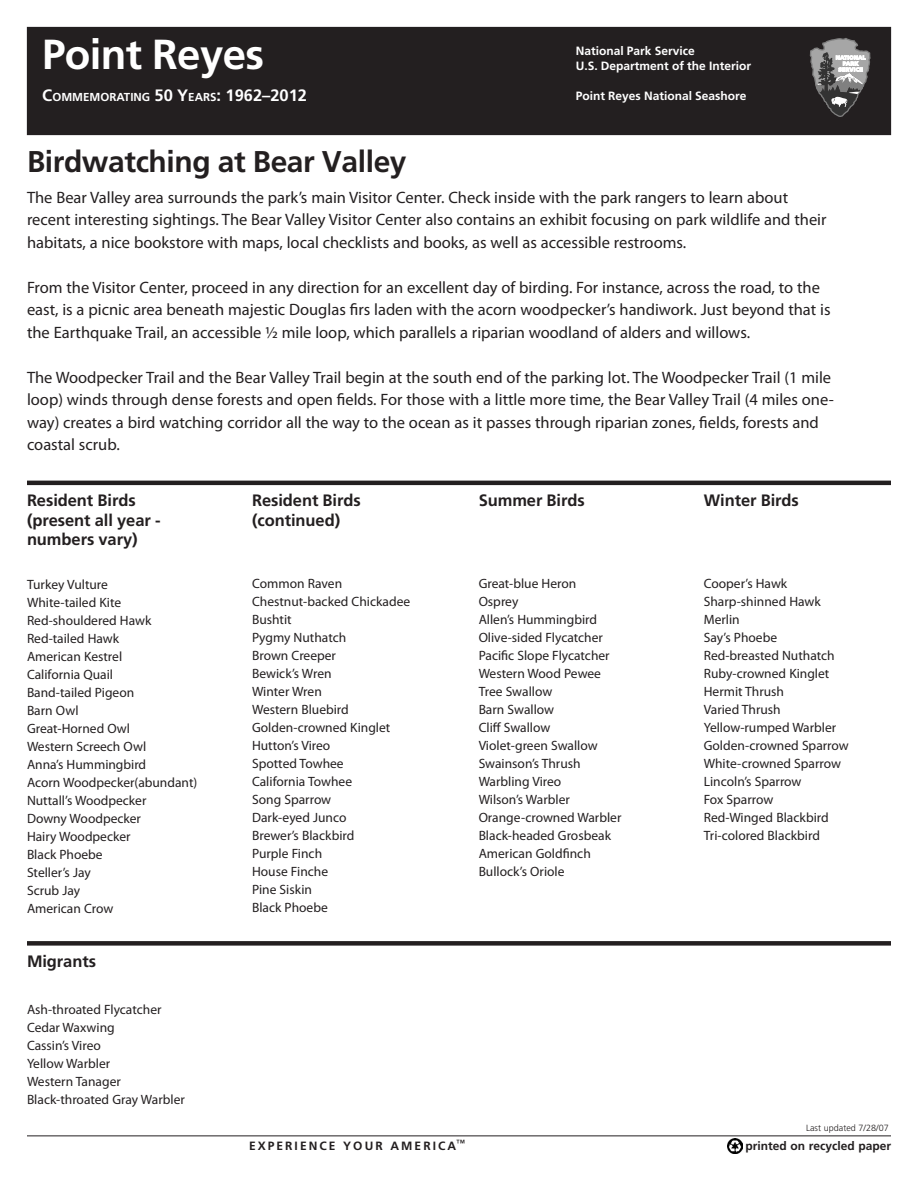
<style>
.page{position:relative;width:918px;height:1188px;background:#fff}
.page>*{position:absolute;margin:0;border:0;box-sizing:border-box;transform-origin:0 0}
.Black-band_site_name{font:700 42px "Frutiger LT Std";letter-spacing:-.015em;color:#fff}
.Site_Bulletin_Title{font:700 30px "Frutiger LT Std";letter-spacing:-.015em;color:#231f20}
.Introduction-text{font:16.5px/22.5px "Myriad Pro";color:#231f20}
.Head-A{font:700 16.5px "Frutiger LT Std";letter-spacing:-.005em;color:#231f20}
.Text{font:13.5px/18px "Myriad Pro";color:#231f20}
.Black-band__DOI_NPS{font:700 12px "Frutiger LT Std";color:#fff}
.EXPERIENCE_YOUR_AME{font:700 12px "Frutiger LT Std";color:#231f20}
.EXPERIENCE_YOUR_AME-2{font:700 12px "Frutiger LT Std";letter-spacing:.17em;color:#231f20}
.Black-band__DOI_NPS-2{font:700 11.55px "Frutiger LT Std";color:#fff}
.t1{font:300 9px "Frutiger LT Std";color:#231f20}
.s1{font-size:16.5px}
</style>
<div class="page">
<div style="left:27px;top:27px;width:864px;height:108px;background:#231f20"></div>
<hr style="left:27px;top:481px;width:864px;height:4px;background:#231f20">
<div style="left:27px;top:941px;width:864px;height:5px;background:#231f20"></div>
<img style="left:728px;top:1138px;width:15px;height:16px">
<hr style="left:27px;top:1136px;width:864px;height:1px;background:#231f20">
<svg style="left:810px;top:38px;width:61px;height:79px"></svg>
<p class="Black-band_site_name" style="left:42px;top:30px;width:224px">Point Reyes</p>
<p class="Black-band__DOI_NPS" style="left:576px;top:44px;width:121px">National Park Service</p>
<p class="Black-band__DOI_NPS" style="left:576px;top:59px;width:177px">U.S. Department of the Interior</p>
<p class="Black-band__DOI_NPS-2" style="left:42px;top:90px;width:266px"><span class="s1">C</span>OMMEMORATING <span class="s1">50 Y</span>EARS<span class="s1">: 1962–2012</span></p>
<p class="Black-band__DOI_NPS" style="left:576px;top:89px;width:172px">Point Reyes National Seashore</p>
<p class="Site_Bulletin_Title" style="left:27px;top:144px;width:381px">Birdwatching at Bear Valley</p>
<p class="Introduction-text" style="left:27px;top:186px;width:801px">The Bear Valley area surrounds the park’s main Visitor Center. Check inside with the park rangers to learn about recent interesting sightings. The Bear Valley Visitor Center also contains an exhibit focusing on park wildlife and their habitats, a nice bookstore with maps, local checklists and books, as well as accessible restrooms.</p>
<p class="Introduction-text" style="left:27px;top:276px;width:805px">From the Visitor Center, proceed in any direction for an excellent day of birding. For instance, across the road, to the east, is a picnic area beneath majestic Douglas firs laden with the acorn woodpecker’s handiwork. Just beyond that is the Earthquake Trail, an accessible ½ mile loop, which parallels a riparian woodland of alders and willows.</p>
<p class="Introduction-text" style="left:27px;top:366px;width:808px">The Woodpecker Trail and the Bear Valley Trail begin at the south end of the parking lot. The Woodpecker Trail (1 mile loop) winds through dense forests and open fields. For those with a little more time, the Bear Valley Trail (4 miles one&shy;way) creates a bird watching corridor all the way to the ocean as it passes through riparian zones, fields, forests and coastal scrub.</p>
<p class="Head-A" style="left:27px;top:491px;width:110px">Resident Birds</p>
<p class="Head-A" style="left:27px;top:510px;width:135px">(present all year -</p>
<p class="Head-A" style="left:27px;top:530px;width:112px">numbers vary)</p>
<p class="Head-A" style="left:252px;top:491px;width:110px">Resident Birds</p>
<p class="Head-A" style="left:479px;top:491px;width:108px">Summer Birds</p>
<p class="Head-A" style="left:704px;top:491px;width:97px">Winter Birds</p>
<p class="Head-A" style="left:252px;top:510px;width:90px">(continued)</p>
<p class="Text" style="left:27px;top:575px;width:172px">Turkey Vulture<br>White-tailed Kite<br>Red-shouldered Hawk<br>Red-tailed Hawk<br>American Kestrel<br>California Quail<br>Band-tailed Pigeon<br>Barn Owl<br>Great-Horned Owl<br>Western Screech Owl<br>Anna’s Hummingbird<br>Acorn Woodpecker(abundant)<br>Nuttall’s Woodpecker<br>Downy Woodpecker<br>Hairy Woodpecker<br>Black Phoebe<br>Steller’s Jay<br>Scrub Jay<br>American Crow</p>
<p class="Text" style="left:252px;top:574px;width:160px">Common Raven<br>Chestnut-backed Chickadee<br>Bushtit<br>Pygmy Nuthatch<br>Brown Creeper<br>Bewick’s Wren<br>Winter Wren<br>Western Bluebird<br>Golden-crowned Kinglet<br>Hutton’s Vireo<br>Spotted Towhee<br>California Towhee<br>Song Sparrow<br>Dark-eyed Junco<br>Brewer’s Blackbird<br>Purple Finch<br>House Finche<br>Pine Siskin<br>Black Phoebe</p>
<p class="Text" style="left:479px;top:574px;width:144px">Great-blue Heron<br>Osprey<br>Allen’s Hummingbird<br>Olive-sided Flycatcher<br>Pacific Slope Flycatcher<br>Western Wood Pewee<br>Tree Swallow<br>Barn Swallow<br>Cliff Swallow<br>Violet-green Swallow<br>Swainson’s Thrush<br>Warbling Vireo<br>Wilson’s Warbler<br>Orange-crowned Warbler<br>Black-headed Grosbeak<br>American Goldfinch<br>Bullock’s Oriole</p>
<p class="Text" style="left:704px;top:574px;width:147px">Cooper’s Hawk<br>Sharp-shinned Hawk<br>Merlin<br>Say’s Phoebe<br>Red-breasted Nuthatch<br>Ruby-crowned Kinglet<br>Hermit Thrush<br>Varied Thrush<br>Yellow-rumped Warbler<br>Golden-crowned Sparrow<br>White-crowned Sparrow<br>Lincoln’s Sparrow<br>Fox Sparrow<br>Red-Winged Blackbird<br>Tri-colored Blackbird</p>
<p class="Head-A" style="left:27px;top:951px;width:71px">Migrants</p>
<p class="Text" style="left:27px;top:1000px;width:159px">Ash-throated Flycatcher<br>Cedar Waxwing<br>Cassin’s Vireo<br>Yellow Warbler<br>Western Tanager<br>Black-throated Gray Warbler</p>
<p class="EXPERIENCE_YOUR_AME-2" style="left:249px;top:1139px;width:218px">EXPERIENCE YOUR AMERICA<sup>™</sup></p>
<p class="t1" style="left:806px;top:1122px;width:84px">Last updated 7/28/07</p>
<p class="EXPERIENCE_YOUR_AME" style="left:746px;top:1138px;width:147px">printed on recycled paper</p>
</div>
